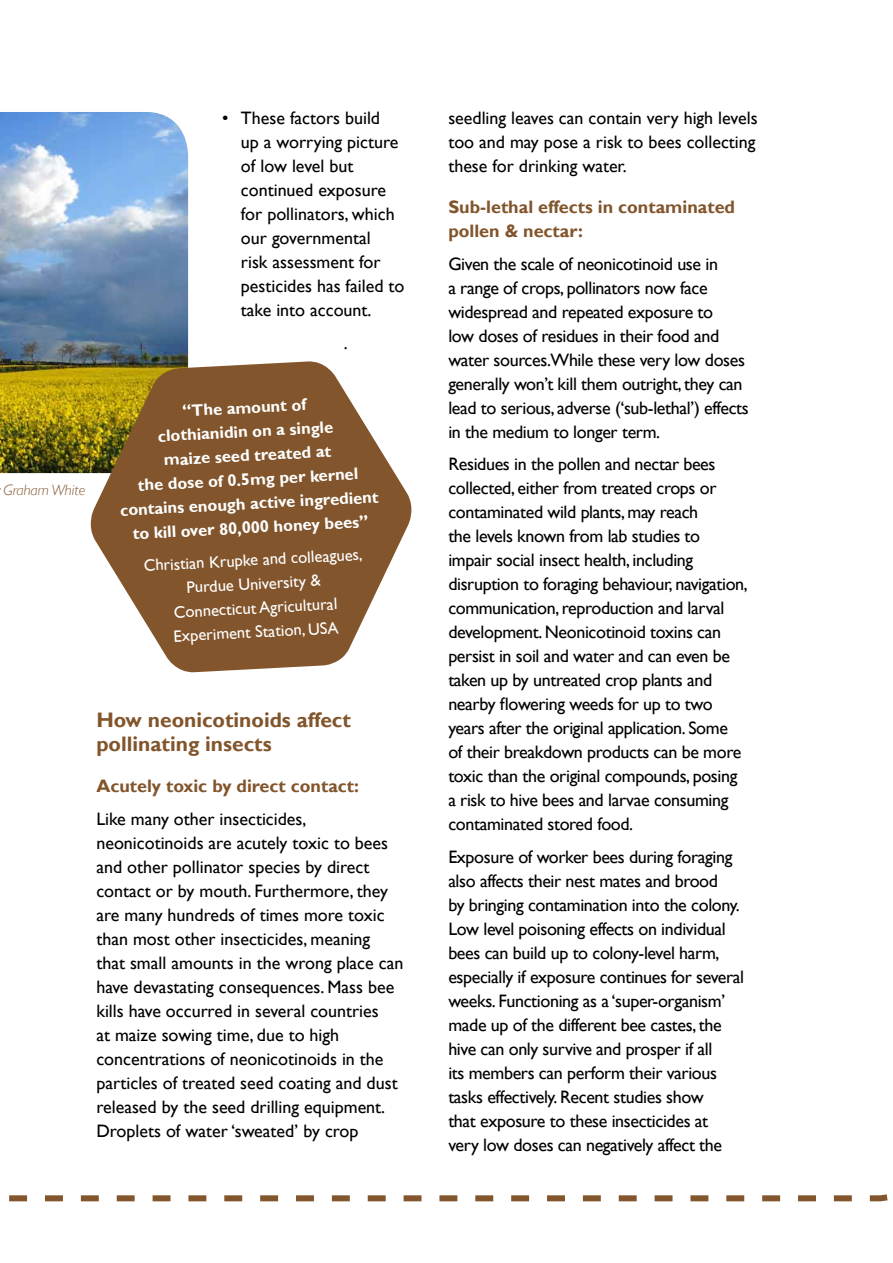
<style>
.page{position:relative;width:893px;height:1263px;background:#fff}
.page>*{position:absolute;margin:0;border:0;box-sizing:border-box;transform-origin:0 0}
.t1{font:700 21px/24px "Gill Sans";color:#82552c}
.t2{font:18px/24px "Gill Sans";letter-spacing:-.02em;color:#000}
.t3{font:18px/24px "Gill Sans";color:#000}
.t4{font:700 18px/24px "Gill Sans";color:#82552c}
.t5{font:700 16.5px/24px "Gill Sans";color:#fff;text-align:center}
.t6{font:16.5px/24px "Gill Sans";color:#fff;text-align:center}
.t7{font:italic 300 15px "Gill Sans";color:#82552c}
</style>
<div class="page">
<img style="left:0;top:112px;width:188px;height:361px">
<svg style="left:86px;top:361px;width:326px;height:312px;fill:#82552c"></svg>
<p class="t7" style="left:4px;top:481px;width:83px">Graham White</p>
<p class="t3" style="left:241px;top:107px;width:165px;text-indent:-19px">• These factors build<br>up a worrying picture of low level but continued exposure for pollinators, which our governmental<br>risk assessment for pesticides has failed to take into account.</p>
<p class="t2" style="left:344px;top:331px;width:5px">.</p>
<p class="t5" style="left:115px;top:403px;width:260px;rotate:-3deg">“The amount of<br>clothianidin on a single<br>maize seed treated at<br>the dose of 0.5mg per kernel contains enough active ingredient to kill over 80,000 honey bees”</p>
<p class="t6" style="left:143px;top:554px;width:221px;rotate:-3deg">Christian Krupke and colleagues,<br>Purdue University &amp;<br>Connecticut Agricultural<br>Experiment Station, USA</p>
<p class="t1" style="left:96px;top:708px;width:256px">How neonicotinoids affect pollinating insects</p>
<p class="t4" style="left:96px;top:774px;width:264px">Acutely toxic by direct contact:</p>
<p class="t3" style="left:96px;top:807px;width:308px">Like many other insecticides, neonicotinoids are acutely toxic to bees and other pollinator species by direct contact or by mouth. Furthermore, they are many hundreds of times more toxic than most other insecticides, meaning that small amounts in the wrong place can have devastating consequences. Mass bee kills have occurred in several countries<br>at maize sowing time, due to high concentrations of neonicotinoids in the particles of treated seed coating and dust released by the seed drilling equipment.<br>Droplets of water ‘sweated’ by crop</p>
<p class="t2" style="left:448px;top:107px;width:311px;text-align:justify">seedling leaves can contain very high levels too and may pose a risk to bees collecting these for drinking water.</p>
<p class="t4" style="left:448px;top:196px;width:288px">Sub-lethal effects in contaminated pollen &amp; nectar:</p>
<p class="t2" style="left:448px;top:252px;width:302px">Given the scale of neonicotinoid use in<br>a range of crops, pollinators now face widespread and repeated exposure to<br>low doses of residues in their food and water sources.While these very low doses generally won’t kill them outright, they can lead to serious, adverse (‘sub-lethal’) effects in the medium to longer term.</p>
<p class="t2" style="left:448px;top:453px;width:301px">Residues in the pollen and nectar bees collected, either from treated crops or contaminated wild plants, may reach<br>the levels known from lab studies to impair social insect health, including disruption to foraging behaviour, navigation, communication, reproduction and larval development. Neonicotinoid toxins can persist in soil and water and can even be taken up by untreated crop plants and nearby flowering weeds for up to two years after the original application. Some<br>of their breakdown products can be more toxic than the original compounds, posing a risk to hive bees and larvae consuming contaminated stored food.</p>
<p class="t2" style="left:448px;top:845px;width:297px">Exposure of worker bees during foraging also affects their nest mates and brood<br>by bringing contamination into the colony.<br>Low level poisoning effects on individual bees can build up to colony-level harm, especially if exposure continues for several weeks. Functioning as a ‘super-organism’ made up of the different bee castes, the hive can only survive and prosper if all<br>its members can perform their various tasks effectively. Recent studies show<br>that exposure to these insecticides at<br>very low doses can negatively affect the</p>
</div>
